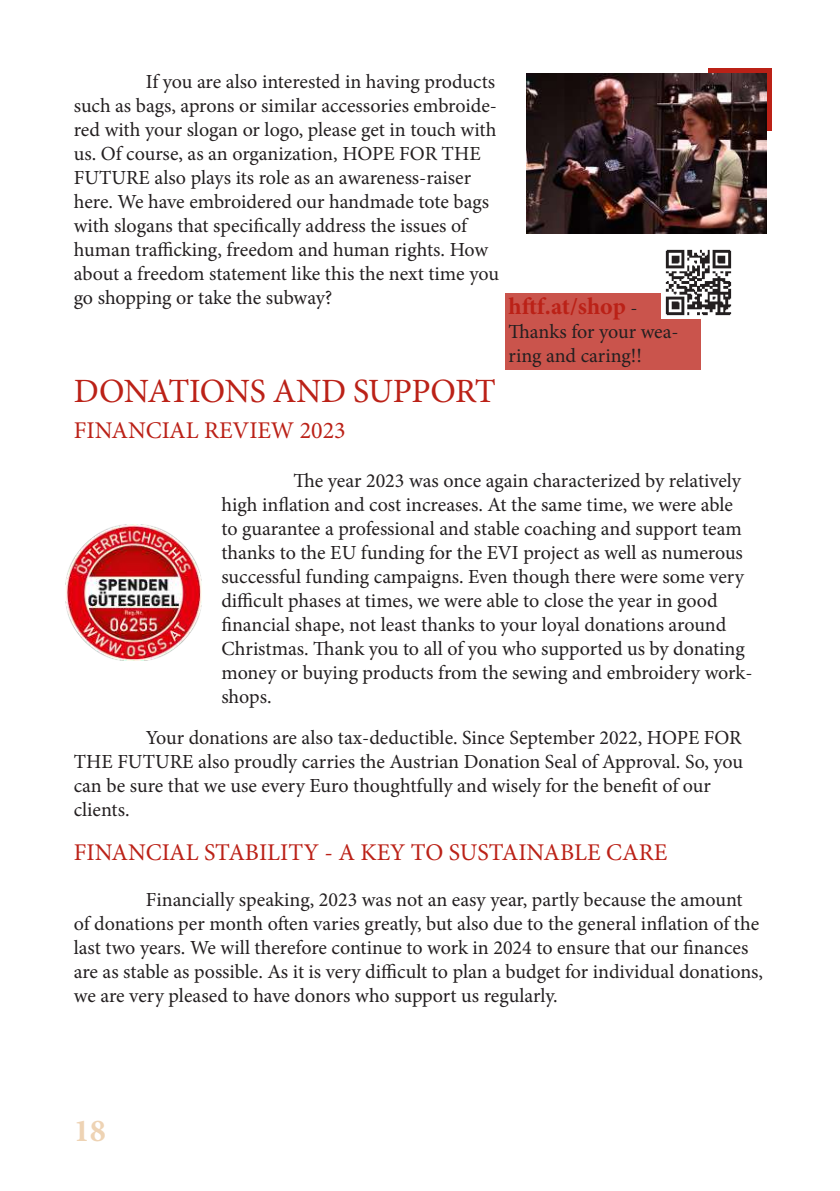
<style>
.page{position:relative;width:840px;height:1191px;background:#fff}
.page>*{position:absolute;margin:0;border:0;box-sizing:border-box;transform-origin:0 0}
.t1{font:34px "Minion Pro";letter-spacing:-.015em;color:#bb2117}
.t2{font:700 32px "Minion Pro";color:#eed3b4}
.t3{font:24px "Minion Pro";color:#bb2117}
.t4{font:700 24px "Minion Pro";letter-spacing:-.005em;color:#bb2117}
.t5{font:20px/24px "Minion Pro";letter-spacing:-.005em;color:#231f20}
.s1{font-weight:400;font-size:20px;color:#231f20}
</style>
<div class="page">
<div style="left:505px;top:293px;width:195px;height:77px;background:#ca544c"></div>
<svg style="left:708px;top:68px;width:63px;height:63px"></svg>
<img style="left:526px;top:74px;width:239px;height:159px">
<img style="left:661px;top:249px;width:71px;height:70px">
<img style="left:65px;top:524px;width:137px;height:136px">
<p class="t5" style="left:74px;top:70px;width:426px;text-indent:72px">If you are also interested in having products such as bags, aprons or similar accessories embroide&shy;red with your slogan or logo, please get in touch with us. Of course, as an organization, HOPE FOR THE FUTURE also plays its role as an awareness-raiser here. We have embroidered our handmade tote bags with slogans that specifically address the issues of human trafficking, freedom and human rights. How about a freedom statement like this the next time you go shopping or take the subway?</p>
<p class="t4" style="left:508px;top:290px;width:130px">hftf.at/shop <span class="s1">-</span></p>
<p class="t5" style="left:508px;top:320px;width:172px">Thanks for your wea&shy;ring and caring!!</p>
<h1 class="t1" style="left:74px;top:368px;width:423px">DONATIONS AND SUPPORT</h1>
<p class="t3" style="left:74px;top:414px;width:273px">FINANCIAL REVIEW 2023</p>
<p class="t5" style="left:221px;top:469px;width:532px;text-indent:72px">The year 2023 was once again characterized by relatively high inflation and cost increases. At the same time, we were able to guarantee a professional and stable coaching and support team thanks to the EU funding for the EVI project as well as numerous successful funding campaigns. Even though there were some very difficult phases at times, we were able to close the year in good financial shape, not least thanks to your loyal donations around Christmas. Thank you to all of you who supported us by donating money or buying products from the sewing and embroidery work&shy;shops.</p>
<p class="t5" style="left:74px;top:726px;width:670px;text-indent:72px">Your donations are also tax-deductible. Since September 2022, HOPE FOR THE FUTURE also proudly carries the Austrian Donation Seal of Approval. So, you can be sure that we use every Euro thoughtfully and wisely for the benefit of our clients.</p>
<p class="t3" style="left:74px;top:836px;width:594px">FINANCIAL STABILITY - A KEY TO SUSTAINABLE CARE</p>
<p class="t5" style="left:74px;top:887px;width:690px;text-indent:72px">Financially speaking, 2023 was not an easy year, partly because the amount of donations per month often varies greatly, but also due to the general inflation of the last two years. We will therefore continue to work in 2024 to ensure that our finances are as stable as possible. As it is very difficult to plan a budget for individual donations, we are very pleased to have donors who support us regularly.</p>
<h2 class="t2" style="left:74px;top:1108px;width:33px">18</h2>
</div>
